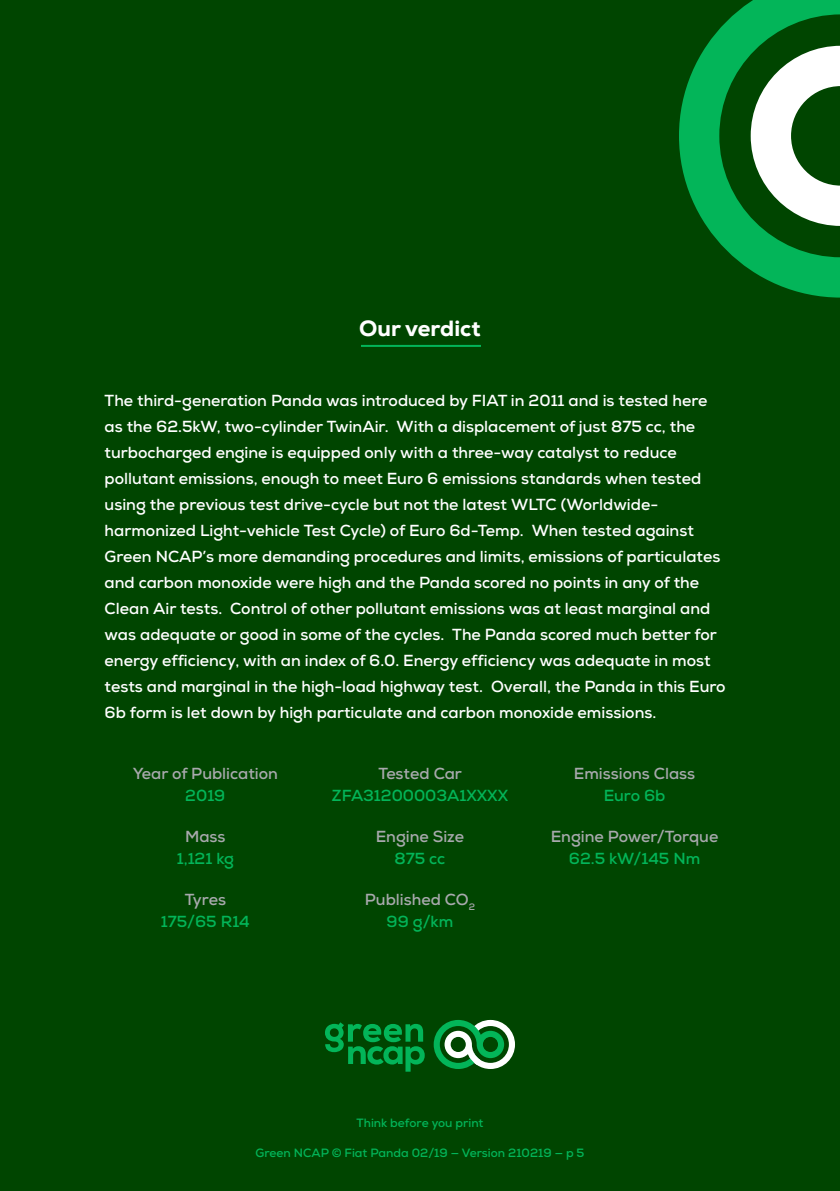
<style>
.page{position:relative;width:840px;height:1191px;background:#fff}
.page>*{position:absolute;margin:0;border:0;box-sizing:border-box;transform-origin:0 0}
.Verdict{font:800 22px "Nexa";color:#fff}
.VerdictBody{font:700 16px/26px "Nexa";color:#fff}
.SpecTitle{font:700 16px "Nexa";color:#a8a9ad}
.SpecBody{font:700 16px "Nexa";color:#03b559}
.VersionGreen{font:700 12px "Nexa";color:#03b559}
</style>
<div class="page">
<div style="left:0;top:0;width:839px;height:1191px;background:#004500"></div>
<svg style="left:679px;top:0;width:160px;height:297px"></svg>
<svg style="left:325px;top:1022px;width:99px;height:49px"></svg>
<svg style="left:433px;top:1020px;width:81px;height:49px"></svg>
<hr style="left:361px;top:345px;width:119px;height:2px;background:#03b559">
<p class="Verdict" style="left:359px;top:314px;width:123px">Our verdict</p>
<p class="VerdictBody" style="left:105px;top:388px;width:622px">The third-generation Panda was introduced by FIAT in 2011 and is tested here as the 62.5kW, two-cylinder TwinAir. With a displacement of just 875 cc, the turbocharged engine is equipped only with a three-way catalyst to reduce pollutant emissions, enough to meet Euro 6 emissions standards when tested using the previous test drive-cycle but not the latest WLTC (Worldwide&shy;harmonized Light-vehicle Test Cycle) of Euro 6d-Temp. When tested against Green NCAP’s more demanding procedures and limits, emissions of particulates and carbon monoxide were high and the Panda scored no points in any of the Clean Air tests. Control of other pollutant emissions was at least marginal and was adequate or good in some of the cycles. The Panda scored much better for energy efficiency, with an index of 6.0. Energy efficiency was adequate in most tests and marginal in the high-load highway test. Overall, the Panda in this Euro 6b form is let down by high particulate and carbon monoxide emissions.</p>
<p class="SpecTitle" style="left:133px;top:762px;width:147px">Year of Publication</p>
<p class="SpecBody" style="left:185px;top:784px;width:42px">2019</p>
<p class="SpecTitle" style="left:378px;top:762px;width:85px">Tested Car</p>
<p class="SpecBody" style="left:332px;top:784px;width:178px">ZFA31200003A1XXXX</p>
<p class="SpecTitle" style="left:573px;top:762px;width:123px">Emissions Class</p>
<p class="SpecBody" style="left:603px;top:784px;width:63px">Euro 6b</p>
<p class="SpecTitle" style="left:185px;top:826px;width:42px">Mass</p>
<p class="SpecBody" style="left:177px;top:848px;width:59px">1,121 kg</p>
<p class="SpecTitle" style="left:375px;top:826px;width:90px">Engine Size</p>
<p class="SpecBody" style="left:394px;top:848px;width:52px">875 cc</p>
<p class="SpecTitle" style="left:550px;top:826px;width:169px">Engine Power/Torque</p>
<p class="SpecBody" style="left:568px;top:848px;width:133px">62.5 kW/145 Nm</p>
<p class="SpecTitle" style="left:185px;top:889px;width:43px">Tyres</p>
<p class="SpecBody" style="left:161px;top:911px;width:90px">175/65 R14</p>
<p class="SpecTitle" style="left:364px;top:889px;width:112px">Published CO<sub>2</sub></p>
<p class="SpecBody" style="left:386px;top:911px;width:68px">99 g/km</p>
<p class="VersionGreen" style="left:356px;top:1115px;width:128px">Think before you print</p>
<p class="VersionGreen" style="left:255px;top:1145px;width:330px">Green NCAP © Fiat Panda 02/19 — Version 210219 — p 5</p>
</div>
